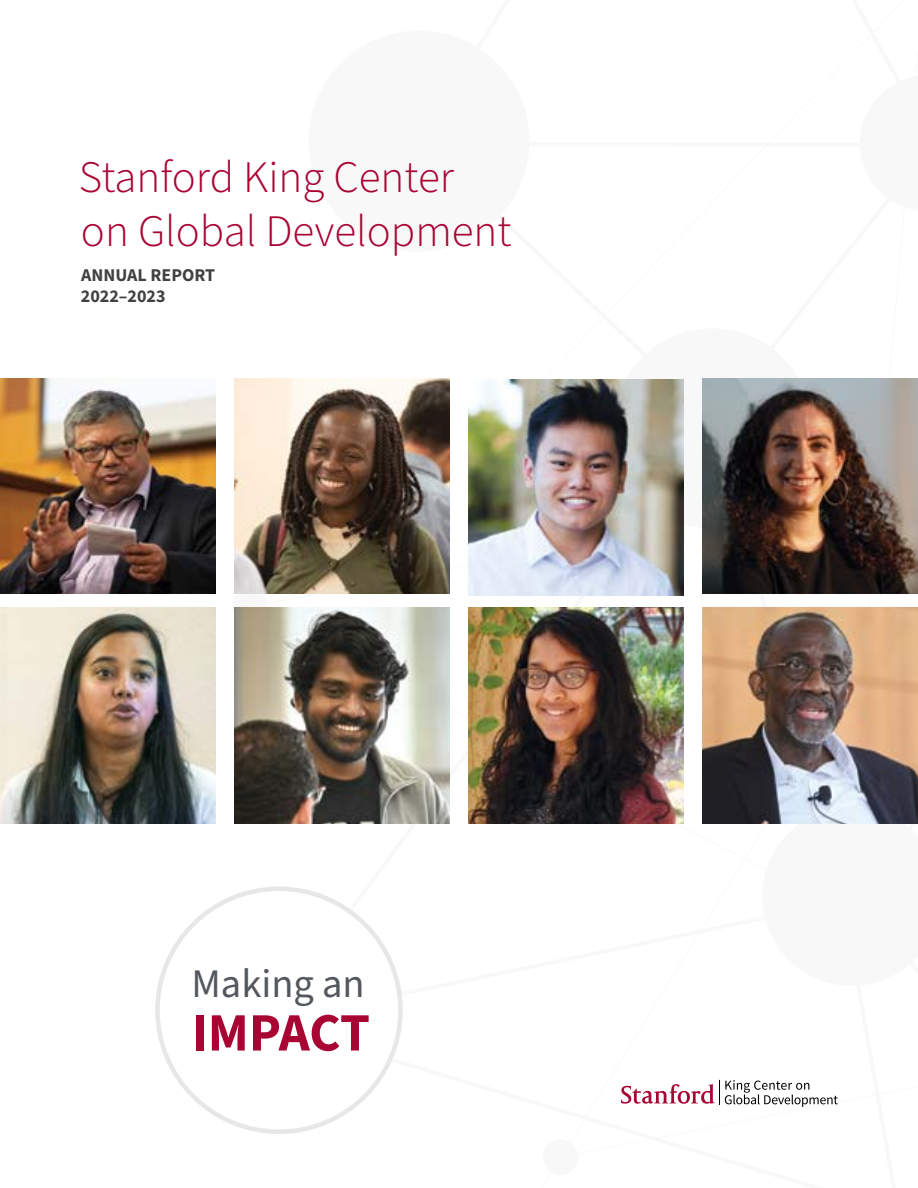
<style>
.page{position:relative;width:918px;height:1188px;background:#fff}
.page>*{position:absolute;margin:0;border:0;box-sizing:border-box;transform-origin:0 0}
.t1{font:700 54px "Source Sans 3";letter-spacing:-.01em;color:#a90533}
.t2{font:300 45px/54px "Source Sans 3";color:#a90533}
.t3{font:40.5px "Source Sans 3";color:#53585f}
.t4{font:700 18px/21.6px "Source Sans 3";color:#414042}
</style>
<div class="page">
<div style="left:308px;top:30px;width:222px;height:222px;background:#f8f8f8;border-radius:50%"></div>
<img style="left:702px;top:378px;width:216px;height:51px">
<img style="left:468px;top:379px;width:216px;height:216px">
<img style="left:468px;top:608px;width:153px;height:216px">
<img style="left:0;top:608px;width:216px;height:216px">
<img style="left:234px;top:378px;width:216px;height:216px">
<img style="left:0;top:378px;width:216px;height:216px">
<img style="left:234px;top:608px;width:216px;height:216px">
<img style="left:621px;top:429px;width:297px;height:678px">
<p class="t2" style="left:79px;top:150px;width:434px">Stanford King Center on Global Development</p>
<p class="t4" style="left:81px;top:264px;width:136px">ANNUAL REPORT<br>2022–2023</p>
<p class="t3" style="left:192px;top:958px;width:175px">Making an</p>
<p class="t1" style="left:191px;top:997px;width:180px">IMPACT</p>
</div>
